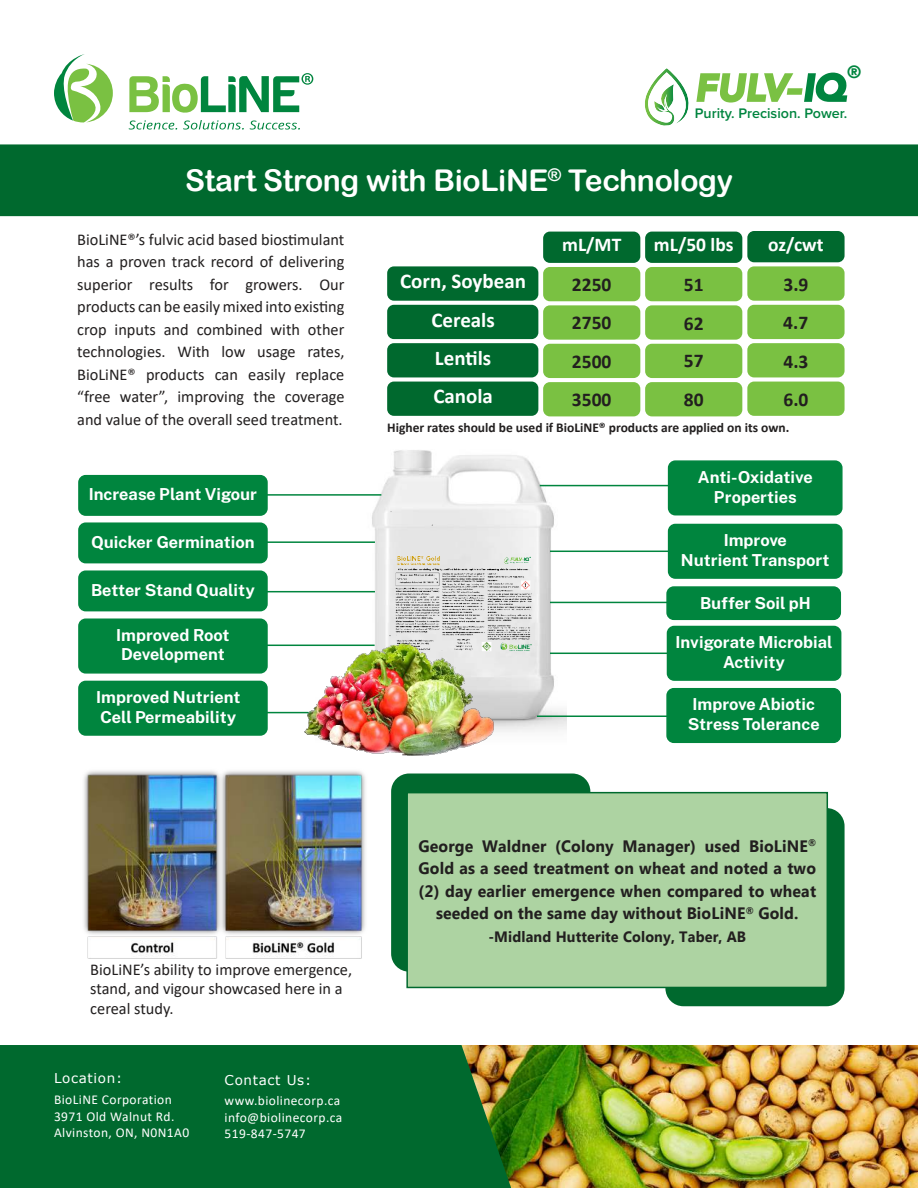
<style>
.page{position:relative;width:918px;height:1188px;background:#fff}
.page>*{position:absolute;margin:0;border:0;box-sizing:border-box;transform-origin:0 0}
.t1{font:30px "Arial Rounded MT Bold";letter-spacing:-.01em;color:#fff}
.t2{font:700 21px/38.4px "Calibri";color:#fff}
.t3{font:700 19.5px/38.4px "Calibri";color:#221f1f;text-align:justify}
.t4{font:700 19.5px "Calibri";color:#fff}
.t5{font:900 17.7px "Avenir";color:#00853f}
.t6{font:16.5px/22.5px "Calibri";color:#221f1f;text-align:justify}
.t7{font:700 16.5px/22.5px "Myanmar Text";letter-spacing:.01em;color:#221f1f;text-align:center;scale:.96 1}
.t8{font:700 15px "Myanmar Text";letter-spacing:.01em;color:#221f1f;scale:.96 1}
.t9{font:600 14.4px "Proxima Nova";color:#00853f}
.t10{font:13.5px/16.5px "Calibri";letter-spacing:.03em;color:#fff}
.t11{font:700 13.5px "Calibri";color:#221f1f}
.t12{font:13.5px "MS Reference Sans Serif";letter-spacing:.05em;color:#fff}
.t13{font:700 8.25px "Public Sans";color:#fff}
</style>
<div class="page">
<img style="left:388px;top:404px;width:179px;height:328px">
<img style="left:520px;top:553px;width:13px;height:99px">
<img style="left:302px;top:470px;width:218px;height:286px">
<hr style="left:550px;top:551px;width:122px;height:1px;background:#00853e">
<div style="left:669px;top:524px;width:173px;height:54px;background:#00853e;border-radius:7px"></div>
<div style="left:668px;top:524px;width:175px;height:55px;border:2px solid #00853e;border-radius:7px"></div>
<hr style="left:550px;top:602px;width:125px;height:1px;background:#00853e">
<div style="left:667px;top:587px;width:173px;height:32px;background:#00853e;border-radius:7px"></div>
<div style="left:666px;top:586px;width:175px;height:34px;border:2px solid #00853e;border-radius:7px"></div>
<hr style="left:550px;top:653px;width:123px;height:1px;background:#00853e">
<div style="left:667px;top:626px;width:174px;height:54px;background:#00853e;border-radius:7px"></div>
<div style="left:667px;top:626px;width:174px;height:55px;border:2px solid #00853e;border-radius:7px"></div>
<hr style="left:263px;top:541px;width:112px;height:2px;background:#00853e">
<div style="left:79px;top:523px;width:188px;height:40px;background:#00853e;border-radius:7px"></div>
<div style="left:78px;top:522px;width:190px;height:41px;border:2px solid #00853e;border-radius:7px"></div>
<hr style="left:263px;top:591px;width:112px;height:1px;background:#00853e">
<div style="left:79px;top:571px;width:188px;height:40px;background:#00853e;border-radius:7px"></div>
<div style="left:78px;top:570px;width:190px;height:41px;border:2px solid #00853e;border-radius:7px"></div>
<hr style="left:255px;top:645px;width:120px;height:1px;background:#00853e">
<div style="left:79px;top:619px;width:188px;height:54px;background:#00853e;border-radius:7px"></div>
<div style="left:78px;top:618px;width:190px;height:56px;border:2px solid #00853e;border-radius:7px"></div>
<hr style="left:537px;top:716px;width:184px;height:1px;background:#00853e">
<div style="left:667px;top:689px;width:173px;height:53px;background:#00853e;border-radius:7px"></div>
<div style="left:666px;top:688px;width:175px;height:55px;border:2px solid #00853e;border-radius:7px"></div>
<hr style="left:185px;top:712px;width:124px;height:1px;background:#00853e">
<div style="left:79px;top:681px;width:188px;height:54px;background:#00853e;border-radius:7px"></div>
<div style="left:78px;top:681px;width:190px;height:55px;border:2px solid #00853e;border-radius:7px"></div>
<hr style="left:251px;top:494px;width:130px;height:2px;background:#00853e">
<div style="left:79px;top:476px;width:188px;height:39px;background:#00853e;border-radius:7px"></div>
<div style="left:78px;top:475px;width:190px;height:41px;border:2px solid #00853e;border-radius:7px"></div>
<hr style="left:540px;top:485px;width:161px;height:1px;background:#00853e">
<div style="left:669px;top:461px;width:173px;height:54px;background:#00853e;border-radius:7px"></div>
<div style="left:668px;top:460px;width:175px;height:55px;border:2px solid #00853e;border-radius:7px"></div>
<img style="left:511px;top:1045px;width:407px;height:143px">
<svg style="left:54px;top:54px;width:59px;height:68px"></svg>
<svg style="left:129px;top:73px;width:184px;height:40px"></svg>
<svg style="left:129px;top:120px;width:48px;height:10px"></svg>
<svg style="left:183px;top:120px;width:61px;height:10px"></svg>
<svg style="left:250px;top:121px;width:50px;height:9px"></svg>
<div style="left:0;top:144px;width:918px;height:72px;background:#00692e"></div>
<div style="left:0;top:1045px;width:511px;height:143px;background:#00692e"></div>
<svg style="left:645px;top:68px;width:202px;height:58px"></svg>
<div style="left:387px;top:266px;width:151px;height:35px;background:#00692e;border-radius:7px"></div>
<div style="left:747px;top:231px;width:98px;height:31px;background:#00692e;border-radius:7px"></div>
<div style="left:747px;top:266px;width:98px;height:35px;background:#7ac142;border-radius:7px"></div>
<div style="left:387px;top:305px;width:151px;height:34px;background:#00692e;border-radius:7px"></div>
<div style="left:747px;top:305px;width:98px;height:34px;background:#7ac142;border-radius:7px"></div>
<div style="left:387px;top:343px;width:151px;height:34px;background:#00692e;border-radius:7px"></div>
<div style="left:747px;top:343px;width:98px;height:34px;background:#7ac142;border-radius:7px"></div>
<div style="left:387px;top:382px;width:151px;height:34px;background:#00692e;border-radius:7px"></div>
<div style="left:747px;top:382px;width:98px;height:34px;background:#7ac142;border-radius:7px"></div>
<div style="left:391px;top:774px;width:199px;height:198px;background:#00692e;border-radius:18px"></div>
<div style="left:665px;top:808px;width:180px;height:198px;background:#00692e;border-radius:18px"></div>
<div style="left:406px;top:792px;width:422px;height:196px;background:#add3a2;border:2px solid #00692e"></div>
<img style="left:84px;top:771px;width:281px;height:188px">
<div style="left:645px;top:232px;width:97px;height:31px;background:#00692e;border-radius:7px"></div>
<div style="left:645px;top:267px;width:97px;height:34px;background:#7ac142;border-radius:7px"></div>
<div style="left:645px;top:305px;width:97px;height:35px;background:#7ac142;border-radius:7px"></div>
<div style="left:645px;top:344px;width:97px;height:34px;background:#7ac142;border-radius:7px"></div>
<div style="left:645px;top:382px;width:97px;height:34px;background:#7ac142;border-radius:7px"></div>
<div style="left:543px;top:232px;width:97px;height:31px;background:#00692e;border-radius:7px"></div>
<div style="left:543px;top:267px;width:97px;height:34px;background:#7ac142;border-radius:7px"></div>
<div style="left:543px;top:305px;width:97px;height:35px;background:#7ac142;border-radius:7px"></div>
<div style="left:543px;top:344px;width:97px;height:34px;background:#7ac142;border-radius:7px"></div>
<div style="left:543px;top:382px;width:97px;height:34px;background:#7ac142;border-radius:7px"></div>
<p class="t5" style="left:847px;top:61px;width:16px">Æ</p>
<p class="t9" style="left:695px;top:107px;width:154px">Purity. Precision. Power.</p>
<h1 class="t1" style="left:185px;top:169px;width:549px">Start Strong with BioLiNE<sup>®</sup> Technology</h1>
<p class="t6" style="left:77px;top:227px;width:269px">BioLiNE®’s fulvic acid based bios琀椀mulant has a proven track record of delivering superior results for growers. Our products can be easily mixed into exis琀椀ng crop inputs and combined with other technologies. With low usage rates, BioLiNE® products can easily replace “free water”, improving the coverage and value of the overall seed treatment.</p>
<p class="t13" style="left:89px;top:492px;width:170px">Increase Plant Vigour</p>
<p class="t13" style="left:91px;top:540px;width:165px">Quicker Germination</p>
<p class="t13" style="left:91px;top:588px;width:165px">Better Stand Quality</p>
<p class="t13" style="left:116px;top:633px;width:115px">Improved Root</p>
<p class="t13" style="left:121px;top:653px;width:105px">Development</p>
<p class="t13" style="left:96px;top:695px;width:146px">Improved Nutrient</p>
<p class="t13" style="left:100px;top:715px;width:138px">Cell Permeability</p>
<p class="t2" style="left:400px;top:263px;width:127px">Corn, Soybean</p>
<p class="t2" style="left:431px;top:302px;width:65px">Cereals<br>Len琀椀ls<br>Canola</p>
<p class="t2" style="left:576px;top:226px;width:65px">mL/MT</p>
<p class="t4" style="left:768px;top:237px;width:57px">oz/cwt</p>
<p class="t3" style="left:783px;top:266px;width:26px">3.9</p>
<p class="t4" style="left:562px;top:237px;width:61px">mL/MT</p>
<p class="t4" style="left:654px;top:237px;width:81px">mL/50 lbs</p>
<p class="t3" style="left:572px;top:266px;width:41px">2250<br>2750<br>2500<br>3500</p>
<p class="t3" style="left:684px;top:266px;width:21px">51</p>
<p class="t3" style="left:783px;top:305px;width:27px">4.7<br>4.3<br>6.0</p>
<p class="t3" style="left:684px;top:305px;width:21px">62</p>
<p class="t3" style="left:684px;top:343px;width:21px">57</p>
<p class="t3" style="left:684px;top:382px;width:21px">80</p>
<p class="t11" style="left:387px;top:422px;width:404px">Higher rates should be used if BioLiNE® products are applied on its own.</p>
<p class="t13" style="left:698px;top:475px;width:116px">Anti-Oxidative</p>
<p class="t13" style="left:714px;top:495px;width:84px">Properties</p>
<p class="t13" style="left:724px;top:538px;width:65px">Improve</p>
<p class="t13" style="left:681px;top:558px;width:150px">Nutrient Transport</p>
<p class="t13" style="left:700px;top:601px;width:112px">Buffer Soil pH</p>
<p class="t13" style="left:676px;top:640px;width:158px">Invigorate Microbial</p>
<p class="t13" style="left:723px;top:660px;width:64px">Activity</p>
<p class="t13" style="left:692px;top:703px;width:124px">Improve Abiotic</p>
<p class="t13" style="left:688px;top:722px;width:133px">Stress Tolerance</p>
<p class="t6" style="left:90px;top:959px;width:263px;line-height:19.5px;text-align:left">BioLiNE’s ability to improve emergence, stand, and vigour showcased here in a cereal study.</p>
<p class="t12" style="left:54px;top:1070px;width:70px">Location:</p>
<p class="t10" style="left:54px;top:1092px;width:137px">BioLiNE Corporation<br>3971 Old Walnut Rd.<br>Alvinston, ON, N0N1A0</p>
<p class="t12" style="left:225px;top:1073px;width:88px">Contact Us:</p>
<p class="t10" style="left:225px;top:1093px;width:119px">www.biolinecorp.ca info@biolinecorp.ca<br>519-847-5747</p>
<p class="t7" style="left:418px;top:837px;width:416px">George Waldner (Colony Manager) used BioLiNE<sup>® </sup>Gold as a seed treatment on wheat and noted a two (2) day earlier emergence when compared to wheat seeded on the same day without BioLiNE<sup>®</sup> Gold.</p>
<p class="t8" style="left:488px;top:931px;width:270px">-Midland Hutterite Colony, Taber, AB</p>
</div>
